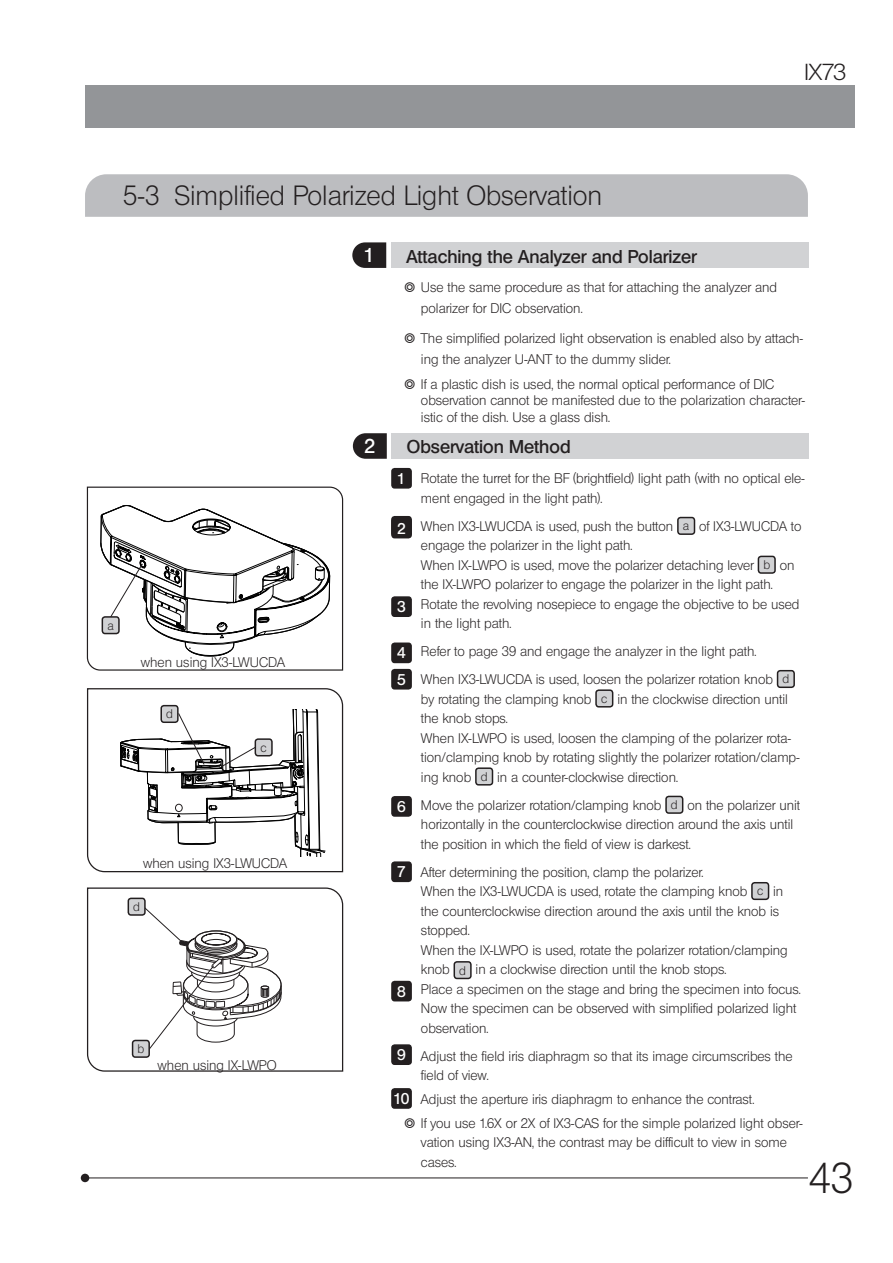
<style>
.page{position:relative;width:893px;height:1263px;background:#fff}
.page>*{position:absolute;margin:0;border:0;box-sizing:border-box;transform-origin:0 0}
.t1{font:42px "Olympus Leicht Normal";color:#231f20}
.t2{font:27px "Olympus Leicht Normal";color:#231f20}
.t3{font:22.5px "Olympus Leicht Normal";color:#231f20;scale:1.1 1}
.t4{font:19.5px "Olympus Leicht Halbfett";color:#fff}
.t5{font:18px "Olympus Leicht Halbfett";color:#231f20}
.t6{font:15.15px/26.4px "Olympus Leicht Halbfett";color:#fff}
.t7{font:13.5px/19.5px "Olympus Leicht Normal";color:#231f20}
.t8{font:12.15px "Olympus Leicht Normal";color:#231f20}
.s1{font-size:12.15px}
</style>
<div class="page">
<div style="left:81px;top:1174px;width:8px;height:8px;background:#231f20;border-radius:50%"></div>
<hr style="left:85px;top:1177px;width:723px;height:1px;background:#231f20">
<div style="left:85px;top:85px;width:770px;height:43px;background:#939598"></div>
<div style="left:85px;top:174px;width:723px;height:43px;background:#bcbdc0"></div>
<svg style="left:86px;top:486px;width:258px;height:185px"></svg>
<svg style="left:100px;top:486px;width:230px;height:185px"></svg>
<div style="left:102px;top:617px;width:17px;height:16px;background:#d1d2d4;border-radius:3px"></div>
<div style="left:102px;top:616px;width:18px;height:18px;border:2px solid #231f20;border-radius:3px"></div>
<svg style="left:87px;top:887px;width:257px;height:185px"></svg>
<div style="left:128px;top:898px;width:17px;height:17px;background:#d1d2d4;border-radius:3px"></div>
<div style="left:128px;top:898px;width:18px;height:18px;border:2px solid #231f20;border-radius:3px"></div>
<svg style="left:144px;top:906px;width:138px;height:146px"></svg>
<div style="left:133px;top:1040px;width:16px;height:17px;background:#d1d2d4;border-radius:3px"></div>
<div style="left:132px;top:1040px;width:18px;height:18px;border:2px solid #231f20;border-radius:3px"></div>
<svg style="left:87px;top:688px;width:257px;height:185px"></svg>
<div style="left:161px;top:706px;width:17px;height:16px;background:#d1d2d4;border-radius:3px"></div>
<div style="left:160px;top:705px;width:19px;height:18px;border:2px solid #231f20;border-radius:3px"></div>
<svg style="left:119px;top:710px;width:206px;height:147px"></svg>
<div style="left:678px;top:517px;width:16px;height:17px;background:#d1d2d4;border-radius:3px"></div>
<div style="left:677px;top:517px;width:18px;height:18px;border:2px solid #231f20;border-radius:3px"></div>
<div style="left:758px;top:556px;width:17px;height:17px;background:#d1d2d4;border-radius:3px"></div>
<div style="left:758px;top:556px;width:18px;height:18px;border:2px solid #231f20;border-radius:3px"></div>
<div style="left:777px;top:671px;width:17px;height:16px;background:#d1d2d4;border-radius:3px"></div>
<div style="left:777px;top:670px;width:18px;height:18px;border:2px solid #231f20;border-radius:3px"></div>
<div style="left:596px;top:690px;width:17px;height:17px;background:#d1d2d4;border-radius:3px"></div>
<div style="left:595px;top:689px;width:18px;height:18px;border:2px solid #231f20;border-radius:3px"></div>
<div style="left:476px;top:768px;width:16px;height:17px;background:#d1d2d4;border-radius:3px"></div>
<div style="left:475px;top:767px;width:18px;height:18px;border:2px solid #231f20;border-radius:3px"></div>
<div style="left:666px;top:796px;width:17px;height:17px;background:#d1d2d4;border-radius:3px"></div>
<div style="left:665px;top:796px;width:18px;height:18px;border:2px solid #231f20;border-radius:3px"></div>
<div style="left:752px;top:883px;width:16px;height:16px;background:#d1d2d4;border-radius:3px"></div>
<div style="left:751px;top:882px;width:18px;height:18px;border:2px solid #231f20;border-radius:3px"></div>
<div style="left:454px;top:962px;width:17px;height:16px;background:#d1d2d4;border-radius:3px"></div>
<div style="left:454px;top:961px;width:18px;height:18px;border:2px solid #231f20;border-radius:3px"></div>
<div style="left:391px;top:468px;width:21px;height:21px;background:#231f20;border-radius:3px"></div>
<div style="left:391px;top:516px;width:21px;height:21px;background:#231f20;border-radius:3px"></div>
<div style="left:391px;top:518px;width:21px;height:20px;background:#231f20;border-radius:3px"></div>
<div style="left:391px;top:596px;width:21px;height:21px;background:#231f20;border-radius:3px"></div>
<div style="left:391px;top:642px;width:21px;height:21px;background:#231f20;border-radius:3px"></div>
<div style="left:391px;top:669px;width:21px;height:20px;background:#231f20;border-radius:3px"></div>
<div style="left:391px;top:796px;width:21px;height:21px;background:#231f20;border-radius:3px"></div>
<div style="left:391px;top:861px;width:21px;height:21px;background:#231f20;border-radius:3px"></div>
<div style="left:391px;top:981px;width:21px;height:20px;background:#231f20;border-radius:3px"></div>
<div style="left:391px;top:1044px;width:21px;height:21px;background:#231f20;border-radius:3px"></div>
<div style="left:391px;top:1088px;width:21px;height:21px;background:#231f20;border-radius:3px"></div>
<div style="left:391px;top:242px;width:417px;height:26px;background:#d1d2d4"></div>
<svg style="left:352px;top:242px;width:34px;height:26px"></svg>
<div style="left:392px;top:433px;width:417px;height:26px;background:#d1d2d4"></div>
<svg style="left:353px;top:433px;width:34px;height:26px"></svg>
<h3 class="t3" style="left:804px;top:59px;width:40px">IX73</h3>
<h2 class="t2" style="left:123px;top:180px;width:480px">5-3 Simplified Polarized Light Observation</h2>
<p class="t8" style="left:107px;top:618px;width:8px">a</p>
<p class="t7" style="left:141px;top:652px;width:145px">when using IX3-LWUCDA</p>
<p class="t8" style="left:166px;top:707px;width:8px">d</p>
<p class="t8" style="left:261px;top:740px;width:8px">c</p>
<p class="t7" style="left:143px;top:854px;width:145px">when using IX3-LWUCDA</p>
<p class="t8" style="left:133px;top:900px;width:8px">d</p>
<p class="t8" style="left:137px;top:1042px;width:8px">b</p>
<p class="t7" style="left:158px;top:1056px;width:120px">when using IX-LWPO</p>
<h3 class="t4" style="left:364px;top:244px;width:13px">1</h3>
<h3 class="t5" style="left:406px;top:245px;width:292px">Attaching the Analyzer and Polarizer</h3>
<p class="t7" style="left:421px;top:277px;width:358px;line-height:21px;text-indent:-17px">} Use the same procedure as that for attaching the analyzer and polarizer for DIC observation.</p>
<p class="t7" style="left:421px;top:328px;width:384px;line-height:21px;text-indent:-17px">} The simplified polarized light observation is enabled also by attach&shy;ing the analyzer U-ANT to the dummy slider.</p>
<p class="t7" style="left:421px;top:376px;width:386px;line-height:16.5px;text-indent:-17px">} If a plastic dish is used, the normal optical performance of DIC observation cannot be manifested due to the polarization character&shy;istic of the dish. Use a glass dish.</p>
<h3 class="t4" style="left:364px;top:435px;width:13px">2</h3>
<h3 class="t5" style="left:407px;top:436px;width:165px">Observation Method</h3>
<p class="t7" style="left:421px;top:469px;width:386px">Rotate the turret for the BF (brightfield) light path (with no optical ele&shy;ment engaged in the light path).</p>
<p class="t7" style="left:421px;top:516px;width:382px">When IX3-LWUCDA is used, push the button <span class="s1">a</span> of IX3-LWUCDA to engage the polarizer in the light path.<br>When IX-LWPO is used, move the polarizer detaching lever <span class="s1">b</span> on the IX-LWPO polarizer to engage the polarizer in the light path.<br>Rotate the revolving nosepiece to engage the objective to be used in the light path.</p>
<p class="t7" style="left:421px;top:637px;width:370px;line-height:28px">Refer to page 39 and engage the analyzer in the light path.<br>When IX3-LWUCDA is used, loosen the polarizer rotation knob <span class="s1">d</span></p>
<p class="t7" style="left:421px;top:689px;width:381px">by rotating the clamping knob <span class="s1">c</span> in the clockwise direction until the knob stops.<br>When IX-LWPO is used, loosen the clamping of the polarizer rota&shy;tion/clamping knob by rotating slightly the polarizer rotation/clamp&shy;ing knob <span class="s1">d</span> in a counter-clockwise direction.</p>
<p class="t7" style="left:421px;top:795px;width:380px">Move the polarizer rotation/clamping knob <span class="s1">d</span> on the polarizer unit horizontally in the counterclockwise direction around the axis until the position in which the field of view is darkest.</p>
<p class="t7" style="left:421px;top:862px;width:381px">After determining the position, clamp the polarizer.<br>When the IX3-LWUCDA is used, rotate the clamping knob <span class="s1">c</span> in the counterclockwise direction around the axis until the knob is stopped.<br>When the IX-LWPO is used, rotate the polarizer rotation/clamping knob <span class="s1">d</span> in a clockwise direction until the knob stops.<br>Place a specimen on the stage and bring the specimen into focus.<br>Now the specimen can be observed with simplified polarized light observation.</p>
<p class="t7" style="left:421px;top:1046px;width:373px">Adjust the field iris diaphragm so that its image circumscribes the field of view.</p>
<p class="t7" style="left:404px;top:1087px;width:400px;line-height:23.7px;text-indent:17px">Adjust the aperture iris diaphragm to enhance the contrast.<br>} If you use 1.6X or 2X of IX3-CAS for the simple polarized light obser-</p>
<p class="t7" style="left:421px;top:1133px;width:368px">vation using IX3-AN, the contrast may be difficult to view in some cases.</p>
<p class="t6" style="left:397px;top:465px;width:10px">1</p>
<p class="t6" style="left:397px;top:515px;width:10px">2</p>
<p class="t6" style="left:397px;top:594px;width:10px">3</p>
<p class="t6" style="left:397px;top:640px;width:10px">4<br>5</p>
<p class="t6" style="left:397px;top:793px;width:10px">6</p>
<p class="t6" style="left:397px;top:859px;width:10px">7</p>
<p class="t6" style="left:397px;top:978px;width:10px">8</p>
<p class="t6" style="left:397px;top:1041px;width:10px">9</p>
<p class="t6" style="left:394px;top:1085px;width:17px">10</p>
<h1 class="t1" style="left:809px;top:1153px;width:46px">43</h1>
</div>
